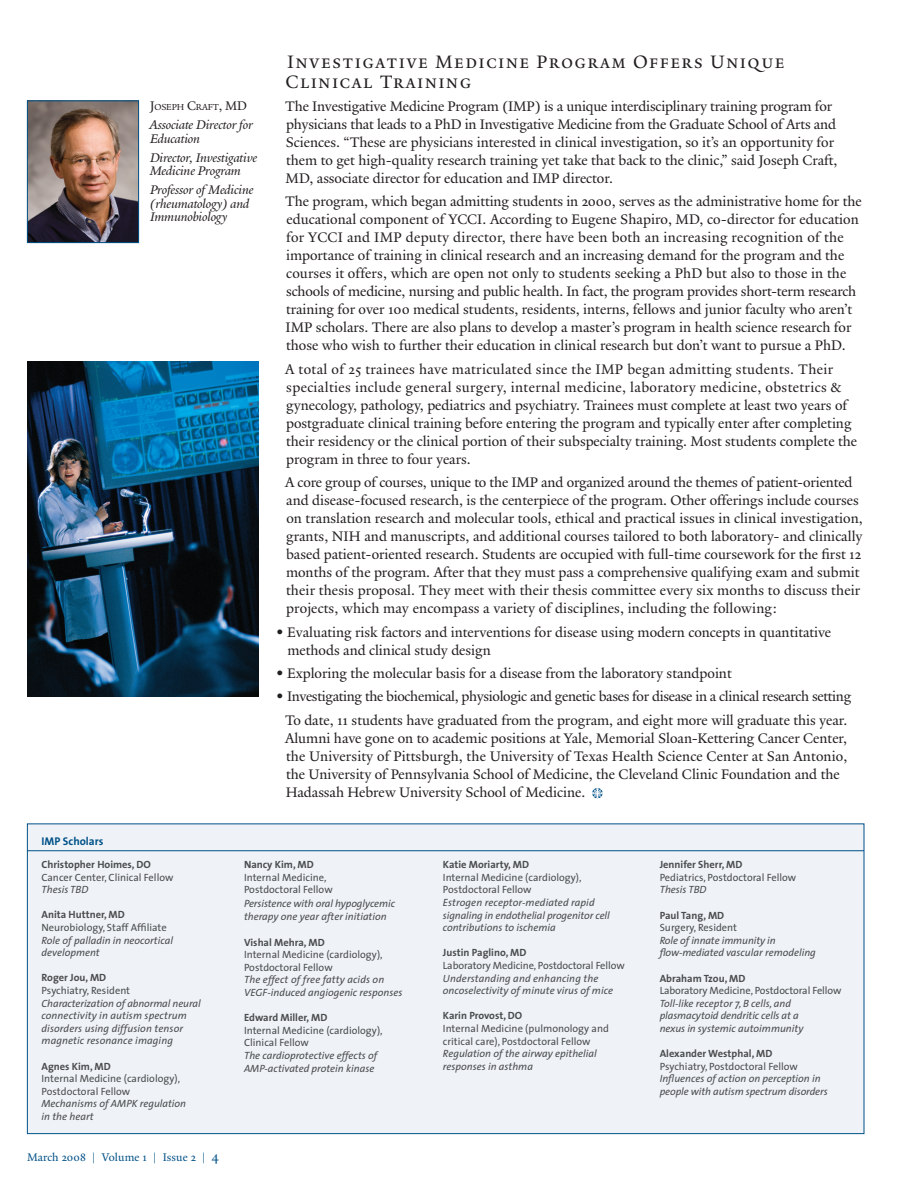
<style>
.page{position:relative;width:918px;height:1188px;background:#fff}
.page>*{position:absolute;margin:0;border:0;box-sizing:border-box;transform-origin:0 0}
.t1{font:19.5px/19.5px "Yale Small Cap";letter-spacing:.065em;color:#231f20}
.t2{font:15px/18px "Yale Design";color:#231f20}
.t3{font:15px/23.4px "Yale Design";letter-spacing:-.02em;color:#231f20;text-align:center}
.t4{font:italic 13.5px/13.5px "Yale Design";letter-spacing:-.01em;color:#231f20}
.t5{font:12px "Yale Design";letter-spacing:.01em;color:#005187}
.t6{font:700 11.25px "The Sans";color:#005187}
.t7{font:italic 10.5px/12.6px "The Sans";color:#4b4c4d}
.t8{font:10.5px/12.6px "The Sans";color:#4b4c4d}
.t9{font:700 10.5px "The Sans";color:#4b4c4d}
.t10{font:9.45px "Yale Design";letter-spacing:-.015em;color:#231f20}
.s1{font-size:13.5px}
.s2{font-size:27px}
.s3{font-size:15px}
</style>
<div class="page">
<div style="left:27px;top:824px;width:837px;height:310px;background:#eff3f8;border:1px solid #005187"></div>
<svg style="left:592px;top:788px;width:11px;height:11px"></svg>
<hr style="left:27px;top:850px;width:837px;height:1px;background:#005187">
<img style="left:29px;top:102px;width:108px;height:139px">
<div style="left:27px;top:100px;width:112px;height:143px;border:1px solid #005187"></div>
<img style="left:27px;top:362px;width:231px;height:335px">
<p class="t10" style="left:150px;top:102px;width:99px"><span class="s1">J</span>OSEPH <span class="s1">C</span>RAFT<span class="s1">, MD</span></p>
<p class="t4" style="left:150px;top:118px;width:105px">Associate Director for<br>Education</p>
<p class="t4" style="left:150px;top:150px;width:109px">Director, Investigative<br>Medicine Program</p>
<p class="t4" style="left:150px;top:183px;width:105px">Professor of Medicine (rheumatology) and<br>Immunobiology</p>
<h1 class="t1" style="left:286px;top:52px;width:501px">Investigative Medicine Program Offers Unique<br>Clinical Training</h1>
<p class="t2" style="left:285px;top:97px;width:554px">The Investigative Medicine Program (IMP) is a unique interdisciplinary training program for physicians that leads to a PhD in Investigative Medicine from the Graduate School of Arts and Sciences. “These are physicians interested in clinical investigation, so it’s an opportunity for them to get high-quality research training yet take that back to the clinic,” said Joseph Craft, MD, associate director for education and IMP director.</p>
<p class="t2" style="left:285px;top:193px;width:578px">The program, which began admitting students in 2000, serves as the administrative home for the educational component of YCCI. According to Eugene Shapiro, MD, co-director for education for YCCI and IMP deputy director, there have been both an increasing recognition of the importance of training in clinical research and an increasing demand for the program and the courses it offers, which are open not only to students seeking a PhD but also to those in the schools of medicine, nursing and public health. In fact, the program provides short-term research training for over 100 medical students, residents, interns, fellows and junior faculty who aren’t IMP scholars. There are also plans to develop a master’s program in health science research for those who wish to further their education in clinical research but don’t want to pursue a PhD.</p>
<p class="t2" style="left:285px;top:360px;width:573px">A total of 25 trainees have matriculated since the IMP began admitting students. Their specialties include general surgery, internal medicine, laboratory medicine, obstetrics &amp; gynecology, pathology, pediatrics and psychiatry. Trainees must complete at least two years of postgraduate clinical training before entering the program and typically enter after completing their residency or the clinical portion of their subspecialty training. Most students complete the program in three to four years.</p>
<p class="t2" style="left:285px;top:473px;width:579px">A core group of courses, unique to the IMP and organized around the themes of patient-oriented and disease-focused research, is the centerpiece of the program. Other offerings include courses on translation research and molecular tools, ethical and practical issues in clinical investigation, grants, NIH and manuscripts, and additional courses tailored to both laboratory- and clinically based patient-oriented research. Students are occupied with full-time coursework for the first 12 months of the program. After that they must pass a comprehensive qualifying exam and submit their thesis proposal. They meet with their thesis committee every six months to discuss their projects, which may encompass a variety of disciplines, including the following:</p>
<p class="t2" style="left:287px;top:623px;width:545px;text-indent:-15px"><span class="s2">•</span>Evaluating risk factors and interventions for disease using modern concepts in quantitative methods and clinical study design</p>
<p class="t2" style="left:273px;top:664px;width:461px"><span class="s2">•</span>Exploring the molecular basis for a disease from the laboratory standpoint</p>
<p class="t3" style="left:273px;top:685px;width:580px"><span class="s2">•</span>Investigating the biochemical, physiologic and genetic bases for disease in a clinical research setting<br>To date, 11 students have graduated from the program, and eight more will graduate this year.</p>
<p class="t2" style="left:285px;top:729px;width:564px">Alumni have gone on to academic positions at Yale, Memorial Sloan-Kettering Cancer Center, the University of Pittsburgh, the University of Texas Health Science Center at San Antonio, the University of Pennsylvania School of Medicine, the Cleveland Clinic Foundation and the Hadassah Hebrew University School of Medicine.</p>
<p class="t6" style="left:42px;top:833px;width:64px">IMP Scholars</p>
<p class="t9" style="left:42px;top:858px;width:111px">Christopher Hoimes, DO</p>
<p class="t8" style="left:42px;top:871px;width:133px">Cancer Center, Clinical Fellow</p>
<p class="t7" style="left:42px;top:883px;width:48px">Thesis TBD</p>
<p class="t9" style="left:42px;top:908px;width:85px">Anita Huttner, MD</p>
<p class="t8" style="left:42px;top:921px;width:127px">Neurobiology, Staff Affiliate</p>
<p class="t7" style="left:42px;top:934px;width:133px">Role of palladin in neocortical development</p>
<p class="t9" style="left:42px;top:971px;width:66px">Roger Jou, MD</p>
<p class="t8" style="left:42px;top:984px;width:90px">Psychiatry, Resident</p>
<p class="t7" style="left:42px;top:997px;width:161px">Characterization of abnormal neural connectivity in autism spectrum disorders using diffusion tensor magnetic resonance imaging</p>
<p class="t9" style="left:42px;top:1059px;width:71px">Agnes Kim, MD</p>
<p class="t8" style="left:42px;top:1072px;width:140px">Internal Medicine (cardiology),<br>Postdoctoral Fellow</p>
<p class="t7" style="left:42px;top:1098px;width:146px">Mechanisms of AMPK regulation in the heart</p>
<p class="t5" style="left:27px;top:1150px;width:193px">March 2008 | Volume 1 | Issue 2 | <span class="s3">4</span></p>
<p class="t9" style="left:244px;top:858px;width:71px">Nancy Kim, MD</p>
<p class="t8" style="left:244px;top:871px;width:90px">Internal Medicine,<br>Postdoctoral Fellow</p>
<p class="t7" style="left:244px;top:897px;width:152px;line-height:13.5px">Persistence with oral hypoglycemic therapy one year after initiation</p>
<p class="t9" style="left:244px;top:935px;width:82px">Vishal Mehra, MD</p>
<p class="t8" style="left:244px;top:948px;width:140px">Internal Medicine (cardiology),<br>Postdoctoral Fellow</p>
<p class="t7" style="left:244px;top:974px;width:160px">The effect of free fatty acids on<br>VEGF-induced angiogenic responses</p>
<p class="t9" style="left:244px;top:1011px;width:85px">Edward Miller, MD</p>
<p class="t8" style="left:244px;top:1024px;width:140px">Internal Medicine (cardiology),<br>Clinical Fellow</p>
<p class="t7" style="left:244px;top:1049px;width:135px">The cardioprotective effects of<br>AMP-activated protein kinase</p>
<p class="t9" style="left:443px;top:858px;width:88px">Katie Moriarty, MD</p>
<p class="t8" style="left:443px;top:871px;width:140px">Internal Medicine (cardiology),<br>Postdoctoral Fellow</p>
<p class="t7" style="left:443px;top:896px;width:168px">Estrogen receptor-mediated rapid signaling in endothelial progenitor cell contributions to ischemia</p>
<p class="t9" style="left:443px;top:946px;width:85px">Justin Paglino, MD</p>
<p class="t8" style="left:443px;top:959px;width:183px">Laboratory Medicine, Postdoctoral Fellow</p>
<p class="t7" style="left:443px;top:972px;width:172px">Understanding and enhancing the oncoselectivity of minute virus of mice</p>
<p class="t9" style="left:443px;top:1009px;width:81px">Karin Provost, DO</p>
<p class="t8" style="left:443px;top:1022px;width:168px">Internal Medicine (pulmonology and critical care), Postdoctoral Fellow</p>
<p class="t7" style="left:443px;top:1047px;width:156px">Regulation of the airway epithelial responses in asthma</p>
<p class="t9" style="left:660px;top:858px;width:84px">Jennifer Sherr, MD</p>
<p class="t8" style="left:660px;top:871px;width:138px">Pediatrics, Postdoctoral Fellow</p>
<p class="t7" style="left:660px;top:884px;width:48px">Thesis TBD</p>
<p class="t9" style="left:660px;top:908px;width:66px">Paul Tang, MD</p>
<p class="t8" style="left:660px;top:921px;width:79px">Surgery, Resident</p>
<p class="t7" style="left:660px;top:934px;width:158px">Role of innate immunity in flow-mediated vascular remodeling</p>
<p class="t9" style="left:660px;top:971px;width:87px">Abraham Tzou, MD</p>
<p class="t8" style="left:660px;top:984px;width:183px">Laboratory Medicine, Postdoctoral Fellow</p>
<p class="t7" style="left:660px;top:997px;width:145px">Toll-like receptor 7, B cells, and plasmacytoid dendritic cells at a nexus in systemic autoimmunity</p>
<p class="t9" style="left:660px;top:1047px;width:114px">Alexander Westphal, MD</p>
<p class="t8" style="left:660px;top:1060px;width:140px">Psychiatry, Postdoctoral Fellow</p>
<p class="t7" style="left:660px;top:1073px;width:170px">Influences of action on perception in people with autism spectrum disorders</p>
</div>
